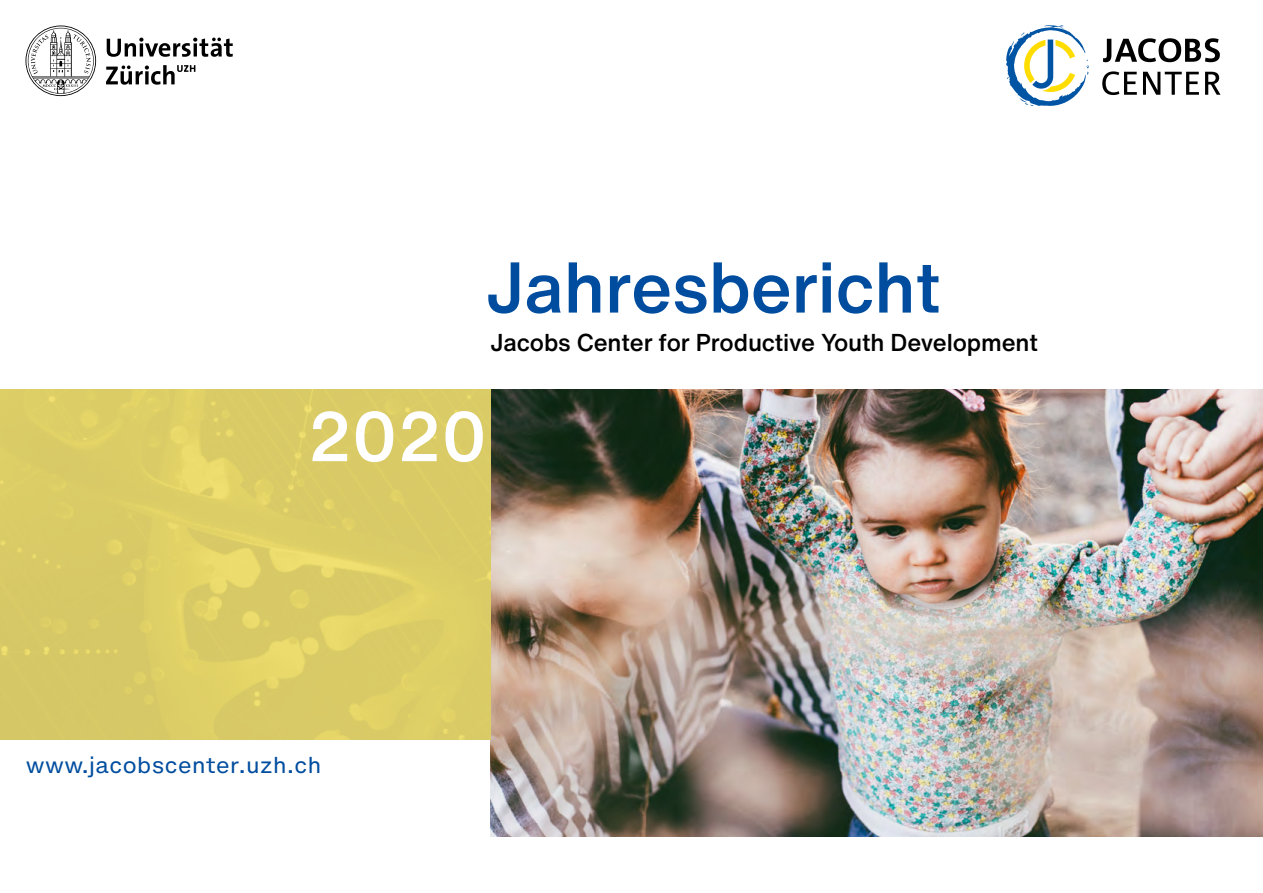
<style>
.page{position:relative;width:1263px;height:893px;background:#fff}
.page>*{position:absolute;margin:0;border:0;box-sizing:border-box;transform-origin:0 0}
.t1{font:500 70.5px "Helvetica Now Text";letter-spacing:-.005em;color:#004d9f}
.t2{font:500 69px "Helvetica Now Text";color:#fff}
.t3{font:500 24px "Helvetica Now Text";letter-spacing:-.005em;color:#000}
.t4{font:21px "Helvetica Now Micro";letter-spacing:-.01em;color:#004d9f}
</style>
<div class="page">
<svg style="left:26px;top:26px;width:207px;height:70px"></svg>
<img style="left:490px;top:389px;width:773px;height:447px">
<img style="left:0;top:389px;width:490px;height:351px">
<svg style="left:1102px;top:71px;width:118px;height:24px"></svg>
<svg style="left:1103px;top:38px;width:117px;height:24px"></svg>
<svg style="left:1006px;top:25px;width:83px;height:81px"></svg>
<h1 class="t1" style="left:485px;top:234px;width:457px">Jahresbericht</h1>
<p class="t3" style="left:490px;top:324px;width:549px">Jacobs Center for Productive Youth Development</p>
<h2 class="t2" style="left:307px;top:385px;width:181px">2020</h2>
<p class="t4" style="left:26px;top:750px;width:298px">www.jacobscenter.uzh.ch</p>
</div>
